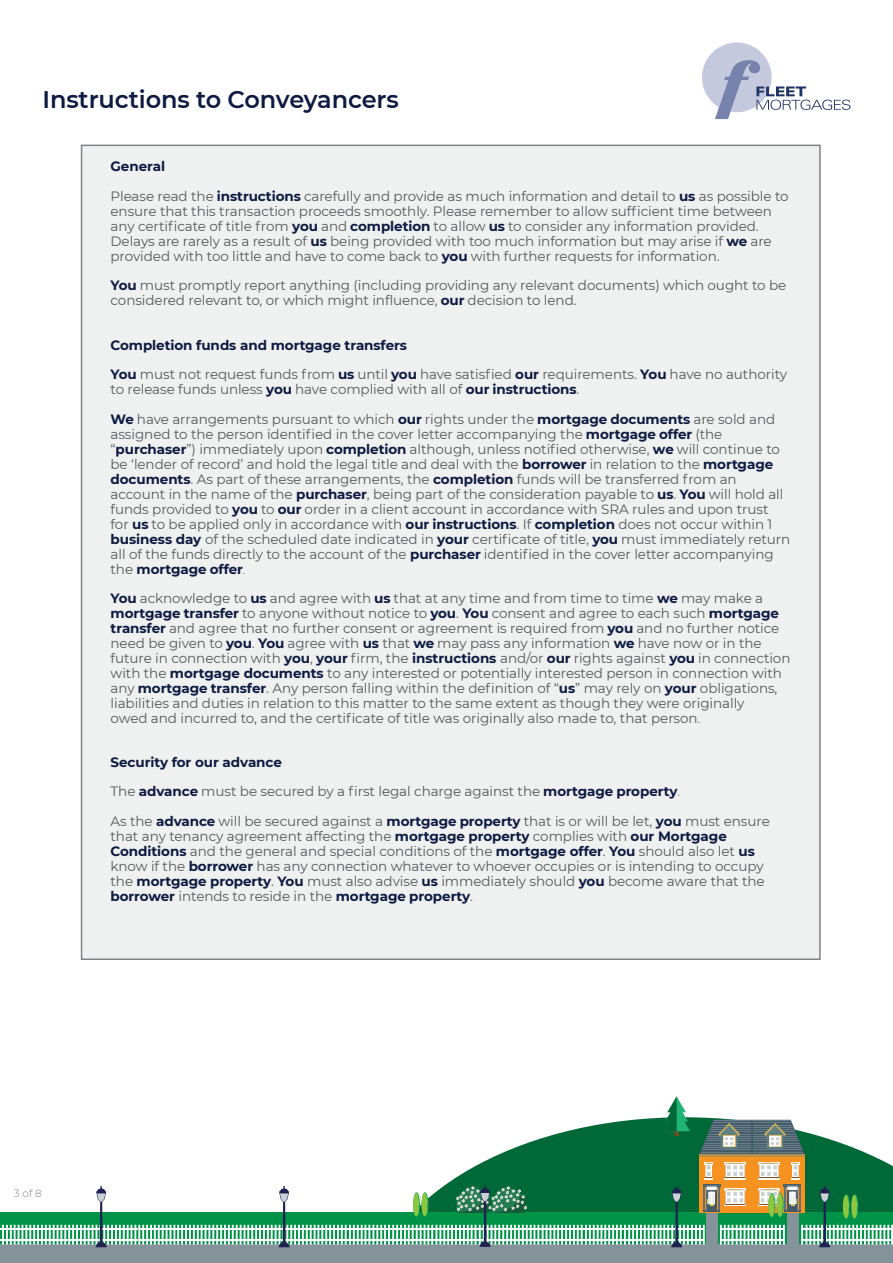
<style>
.page{position:relative;width:893px;height:1263px;background:#fff}
.page>*{position:absolute;margin:0;border:0;box-sizing:border-box;transform-origin:0 0}
.paragraph_heading{font:600 24px "Montserrat";letter-spacing:-.005em;color:#0d1a41}
.bottom_legal{font:13.5px/15px "Montserrat";letter-spacing:-.005em;color:#57585a}
.bottom_legal-2{font:700 13.5px "Montserrat";letter-spacing:-.005em;color:#0d1a41}
.t1{font:300 10.5px "Montserrat";color:#7c7f7f}
.s1{font-weight:700;color:#0d1a41}
.s2{font-weight:400;color:#57585a}
.s3{font-weight:400;font-size:12px;color:#808285}
.s4{color:#808285}
.s5{font-size:12px;color:#808285}
</style>
<div class="page">
<svg style="left:445px;top:1117px;width:448px;height:68px;fill:#006937"></svg>
<div style="left:0;top:1244px;width:893px;height:19px;background:#84939a"></div>
<svg style="left:674px;top:1128px;width:5px;height:8px"></svg>
<svg style="left:663px;top:1096px;width:27px;height:35px"></svg>
<div style="left:699px;top:1154px;width:53px;height:58px;background:#f79120"></div>
<hr style="left:699px;top:1154px;width:53px;height:2px;background:#b59148">
<svg style="left:705px;top:1162px;width:8px;height:17px"></svg>
<svg style="left:724px;top:1162px;width:22px;height:17px"></svg>
<div style="left:752px;top:1154px;width:53px;height:58px;background:#f79120"></div>
<svg style="left:699px;top:1120px;width:106px;height:34px;background:#627d7d"></svg>
<hr style="left:752px;top:1154px;width:53px;height:2px;background:#b59148">
<svg style="left:791px;top:1162px;width:8px;height:17px"></svg>
<svg style="left:758px;top:1162px;width:22px;height:17px"></svg>
<svg style="left:0;top:1185px;width:893px;height:62px"></svg>
<hr style="left:0;top:1262px;width:893px;height:1px;background:#324550">
<svg style="left:702px;top:43px;width:148px;height:76px"></svg>
<div style="left:81px;top:145px;width:740px;height:815px;background:#eff0f0;border:2px solid #808285"></div>
<p class="paragraph_heading" style="left:43px;top:83px;width:358px">Instructions to Conveyancers</p>
<p class="bottom_legal-2" style="left:111px;top:157px;width:56px">General</p>
<p class="bottom_legal" style="left:111px;top:188px;width:680px">Please read the <span class="s1">instructions</span> carefully and provide as much information and detail to <span class="s1">us</span> as possible to ensure that this transaction proceeds smoothly. Please remember to allow sufficient time between</p>
<p class="bottom_legal" style="left:111px;top:218px;width:650px">any certificate of title from <span class="s1">you</span> and <span class="s1">completion</span> to allow <span class="s1">us</span> to consider any information provided.</p>
<p class="bottom_legal" style="left:111px;top:233px;width:663px">Delays are rarely as a result of <span class="s1">us</span> being provided with too much information but may arise if <span class="s1">we</span> are</p>
<p class="bottom_legal" style="left:111px;top:248px;width:610px">provided with too little and have to come back to <span class="s1">you</span> with further requests for information.</p>
<p class="bottom_legal" style="left:111px;top:277px;width:677px"><span class="s1">You</span> must promptly report anything (including providing any relevant documents) which ought to be</p>
<p class="bottom_legal" style="left:111px;top:292px;width:468px">considered relevant to, or which might influence, <span class="s1">our</span> decision to lend.</p>
<p class="bottom_legal-2" style="left:111px;top:335px;width:298px">Completion funds and mortgage transfers</p>
<p class="bottom_legal" style="left:111px;top:366px;width:678px"><span class="s1">You</span> must not request funds from <span class="s1">us</span> until <span class="s1">you</span> have satisfied <span class="s1">our</span> requirements. <span class="s1">You</span> have no authority</p>
<p class="bottom_legal" style="left:111px;top:381px;width:470px">to release funds unless <span class="s1">you</span> have complied with all of <span class="s1">our instructions</span>.</p>
<p class="bottom_legal" style="left:111px;top:411px;width:666px"><span class="s1">We</span> have arrangements pursuant to which <span class="s1">our</span> rights under the <span class="s1">mortgage documents</span> are sold and</p>
<p class="bottom_legal" style="left:111px;top:426px;width:613px">assigned to the person identified in the cover letter accompanying the <span class="s1">mortgage offer</span> (the</p>
<p class="bottom_legal" style="left:111px;top:441px;width:671px">“<span class="s1">purchaser</span>”) immediately upon <span class="s1">completion</span> although, unless notified otherwise, <span class="s1">we</span> will continue to</p>
<p class="bottom_legal" style="left:111px;top:456px;width:664px">be ‘lender of record’ and hold the legal title and deal with the <span class="s1">borrower</span> in relation to the <span class="s1">mortgage</span></p>
<p class="bottom_legal" style="left:111px;top:471px;width:628px"><span class="s1">documents</span>. As part of these arrangements, the <span class="s1">completion</span> funds will be transferred from an</p>
<p class="bottom_legal" style="left:111px;top:486px;width:674px">account in the name of the <span class="s1">purchaser</span>, being part of the consideration payable to <span class="s1">us</span>. <span class="s1">You</span> will hold all</p>
<p class="bottom_legal" style="left:111px;top:501px;width:659px">funds provided to <span class="s1">you</span> to <span class="s1">our</span> order in a client account in accordance with SRA rules and upon trust</p>
<p class="bottom_legal" style="left:111px;top:516px;width:663px">for <span class="s1">us</span> to be applied only in accordance with <span class="s1">our instructions</span>. If <span class="s1">completion</span> does not occur within 1</p>
<p class="bottom_legal" style="left:111px;top:531px;width:681px"><span class="s1">business day</span> of the scheduled date indicated in <span class="s1">your</span> certificate of title, <span class="s1">you</span> must immediately return</p>
<p class="bottom_legal" style="left:111px;top:546px;width:665px">all of the funds directly to the account of the <span class="s1">purchaser</span> identified in the cover letter accompanying</p>
<p class="bottom_legal-2" style="left:111px;top:559px;width:136px"><span class="s2">the</span> mortgage offer<span class="s3">.</span></p>
<p class="bottom_legal" style="left:111px;top:590px;width:654px"><span class="s1">You</span> acknowledge to <span class="s1">us</span> and agree with <span class="s1">us</span> that at any time and from time to time <span class="s1">we</span> may make a</p>
<p class="bottom_legal" style="left:111px;top:605px;width:670px"><span class="s1">mortgage transfer</span> to anyone without notice to <span class="s1">you</span>. <span class="s1">You</span> consent and agree to each such <span class="s1">mortgage</span></p>
<p class="bottom_legal" style="left:111px;top:620px;width:670px"><span class="s1">transfer</span> and agree that no further consent or agreement is required from <span class="s1">you</span> and no further notice</p>
<p class="bottom_legal" style="left:111px;top:635px;width:653px">need be given to <span class="s1">you</span>. <span class="s1">You</span> agree with <span class="s1">us</span> that <span class="s1">we</span> may pass any information <span class="s1">we</span> have now or in the</p>
<p class="bottom_legal" style="left:111px;top:650px;width:681px">future in connection with <span class="s1">you</span>, <span class="s1">your</span> firm, the <span class="s1">instructions</span> and/or <span class="s1">our</span> rights against <span class="s1">you</span> in connection</p>
<p class="bottom_legal" style="left:111px;top:665px;width:673px">with the <span class="s1">mortgage documents</span> to any interested or potentially interested person in connection with</p>
<p class="bottom_legal" style="left:111px;top:680px;width:668px">any <span class="s1">mortgage transfer</span>. Any person falling within the definition of “<span class="s1">us</span>” may rely on <span class="s1">your</span> obligations,</p>
<p class="bottom_legal" style="left:111px;top:695px;width:635px">liabilities and duties in relation to this matter to the same extent as though they were originally</p>
<p class="bottom_legal" style="left:111px;top:710px;width:591px">owed and incurred to, and the certificate of title was originally also made to, that person<span class="s4">.</span></p>
<p class="bottom_legal-2" style="left:111px;top:752px;width:173px">Security for our advance</p>
<p class="bottom_legal" style="left:111px;top:783px;width:571px">The <span class="s1">advance</span> must be secured by a first legal charge against the <span class="s1">mortgage property</span><span class="s5">.</span></p>
<p class="bottom_legal" style="left:111px;top:813px;width:661px">As the <span class="s1">advance</span> will be secured against a <span class="s1">mortgage property</span> that is or will be let, <span class="s1">you</span> must ensure that any tenancy agreement affecting the <span class="s1">mortgage property</span> complies with <span class="s1">our Mortgage Conditions</span> and the general and special conditions of the <span class="s1">mortgage offer</span>. <span class="s1">You</span> should also let <span class="s1">us </span>know if the <span class="s1">borrower</span> has any connection whatever to whoever occupies or is intending to occupy the <span class="s1">mortgage property</span>. <span class="s1">You</span> must also advise <span class="s1">us</span> immediately should <span class="s1">you</span> become aware that the <span class="s1">borrower</span> intends to reside in the <span class="s1">mortgage property</span>.</p>
<p class="t1" style="left:14px;top:1186px;width:29px">3 of 8</p>
</div>
